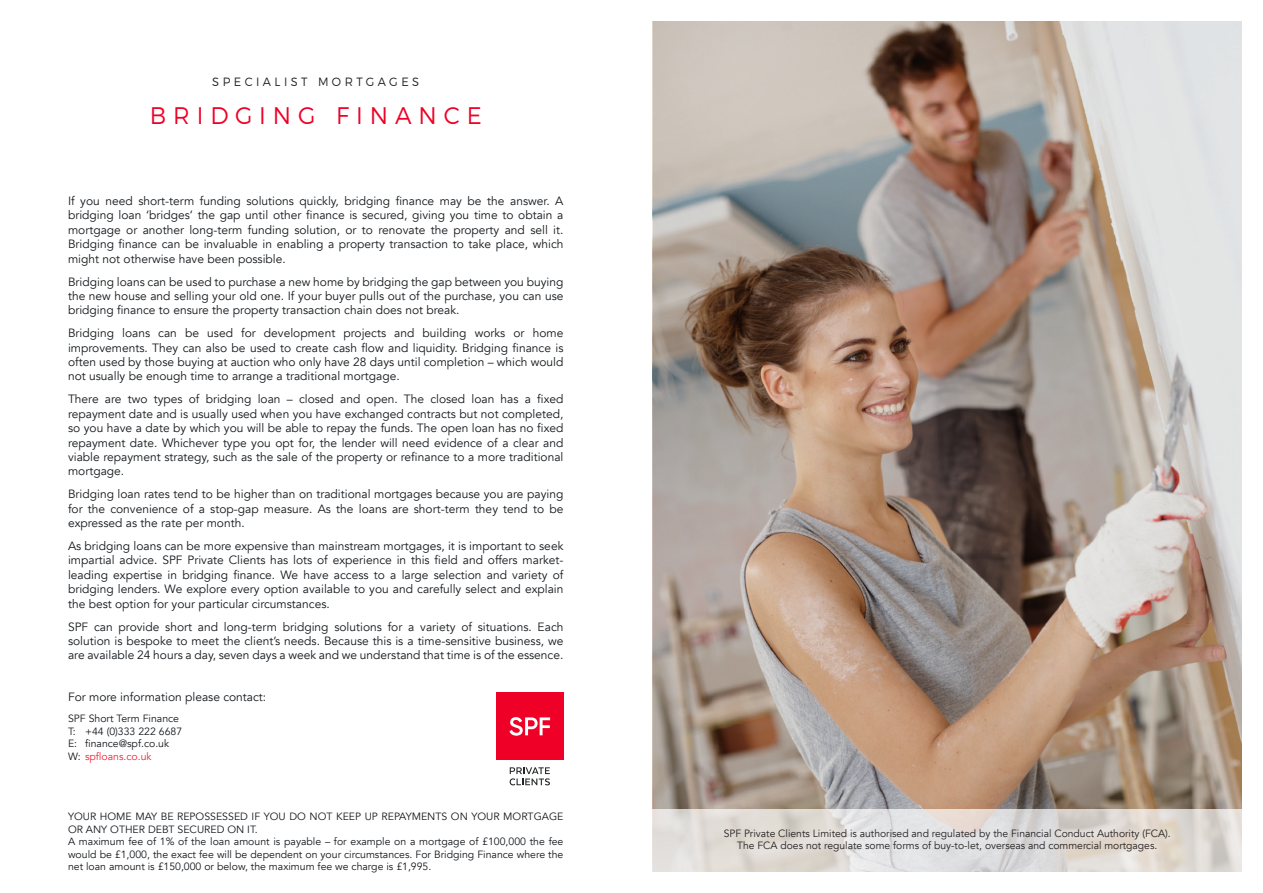
<style>
.page{position:relative;width:1263px;height:893px;background:#fff}
.page>*{position:absolute;margin:0;border:0;box-sizing:border-box;transform-origin:0 0}
.t1{font:300 24px "Montserrat";letter-spacing:.3em;color:#ef0027;scale:.96 1}
.Pa0{font:12px/14.4px "Avenir";color:#14181c;text-align:justify}
.t2{font:300 12px "Montserrat";letter-spacing:.305em;color:#231f20;scale:.95 1}
.Pa0-2{font:10.5px/12.6px "Avenir";color:#14181c}
.Pa1{font:10.5px/12.6px "Avenir";color:#231f20;text-align:center}
.Pa0-3{font:10.5px "Avenir";color:#ee2437}
.s1{color:#14181c}
</style>
<div class="page">
<img style="left:653px;top:21px;width:589px;height:788px">
<div style="left:496px;top:692px;width:68px;height:68px;background:#ef0027"></div>
<svg style="left:509px;top:717px;width:41px;height:19px"></svg>
<svg style="left:510px;top:767px;width:40px;height:18px"></svg>
<svg style="left:652px;top:809px;width:590px;height:63px;background:#dfdbd7"></svg>
<p class="t2" style="left:212px;top:73px;width:219px">SPECIALIST MORTGAGES</p>
<p class="t1" style="left:150px;top:97px;width:347px">BRIDGING FINANCE</p>
<p class="Pa0" style="left:68px;top:194px;width:497px">If you need short-term funding solutions quickly, bridging finance may be the answer. A bridging loan ‘bridges’ the gap until other finance is secured, giving you time to obtain a mortgage or another long-term funding solution, or to renovate the property and sell it.<br>Bridging finance can be invaluable in enabling a property transaction to take place, which might not otherwise have been possible.</p>
<p class="Pa0" style="left:68px;top:274px;width:497px">Bridging loans can be used to purchase a new home by bridging the gap between you buying the new house and selling your old one. If your buyer pulls out of the purchase, you can use bridging finance to ensure the property transaction chain does not break.</p>
<p class="Pa0" style="left:68px;top:326px;width:497px">Bridging loans can be used for development projects and building works or home improvements. They can also be used to create cash flow and liquidity. Bridging finance is often used by those buying at auction who only have 28 days until completion – which would not usually be enough time to arrange a traditional mortgage.</p>
<p class="Pa0" style="left:68px;top:392px;width:497px">There are two types of bridging loan – closed and open. The closed loan has a fixed repayment date and is usually used when you have exchanged contracts but not completed, so you have a date by which you will be able to repay the funds. The open loan has no fixed repayment date. Whichever type you opt for, the lender will need evidence of a clear and viable repayment strategy, such as the sale of the property or refinance to a more traditional mortgage.</p>
<p class="Pa0" style="left:68px;top:487px;width:497px">Bridging loan rates tend to be higher than on traditional mortgages because you are paying for the convenience of a stop-gap measure. As the loans are short-term they tend to be expressed as the rate per month.</p>
<p class="Pa0" style="left:68px;top:539px;width:497px">As bridging loans can be more expensive than mainstream mortgages, it is important to seek impartial advice. SPF Private Clients has lots of experience in this field and offers market&shy;leading expertise in bridging finance. We have access to a large selection and variety of bridging lenders. We explore every option available to you and carefully select and explain the best option for your particular circumstances.</p>
<p class="Pa0" style="left:68px;top:619px;width:497px">SPF can provide short and long-term bridging solutions for a variety of situations. Each solution is bespoke to meet the client’s needs. Because this is a time-sensitive business, we are available 24 hours a day, seven days a week and we understand that time is of the essence.</p>
<p class="Pa0" style="left:68px;top:690px;width:200px">For more information please contact:</p>
<p class="Pa0-2" style="left:68px;top:712px;width:113px">SPF Short Term Finance</p>
<p class="Pa0-2" style="left:68px;top:725px;width:116px">T: +44 (0)333 222 6687</p>
<p class="Pa0-2" style="left:68px;top:737px;width:103px">E: finance@spf.co.uk</p>
<p class="Pa0-3" style="left:68px;top:750px;width:85px"><span class="s1">W:</span> spfloans.co.uk</p>
<p class="Pa0-2" style="left:68px;top:810px;width:497px">YOUR HOME MAY BE REPOSSESSED IF YOU DO NOT KEEP UP REPAYMENTS ON YOUR MORTGAGE<br>OR ANY OTHER DEBT SECURED ON IT.</p>
<p class="Pa0-2" style="left:68px;top:835px;width:497px;text-align:justify">A maximum fee of 1% of the loan amount is payable – for example on a mortgage of £100,000 the fee would be £1,000, the exact fee will be dependent on your circumstances. For Bridging Finance where the net loan amount is £150,000 or below, the maximum fee we charge is £1,995.</p>
<p class="Pa1" style="left:724px;top:827px;width:449px">SPF Private Clients Limited is authorised and regulated by the Financial Conduct Authority (FCA).<br>The FCA does not regulate some forms of buy-to-let, overseas and commercial mortgages.</p>
</div>
